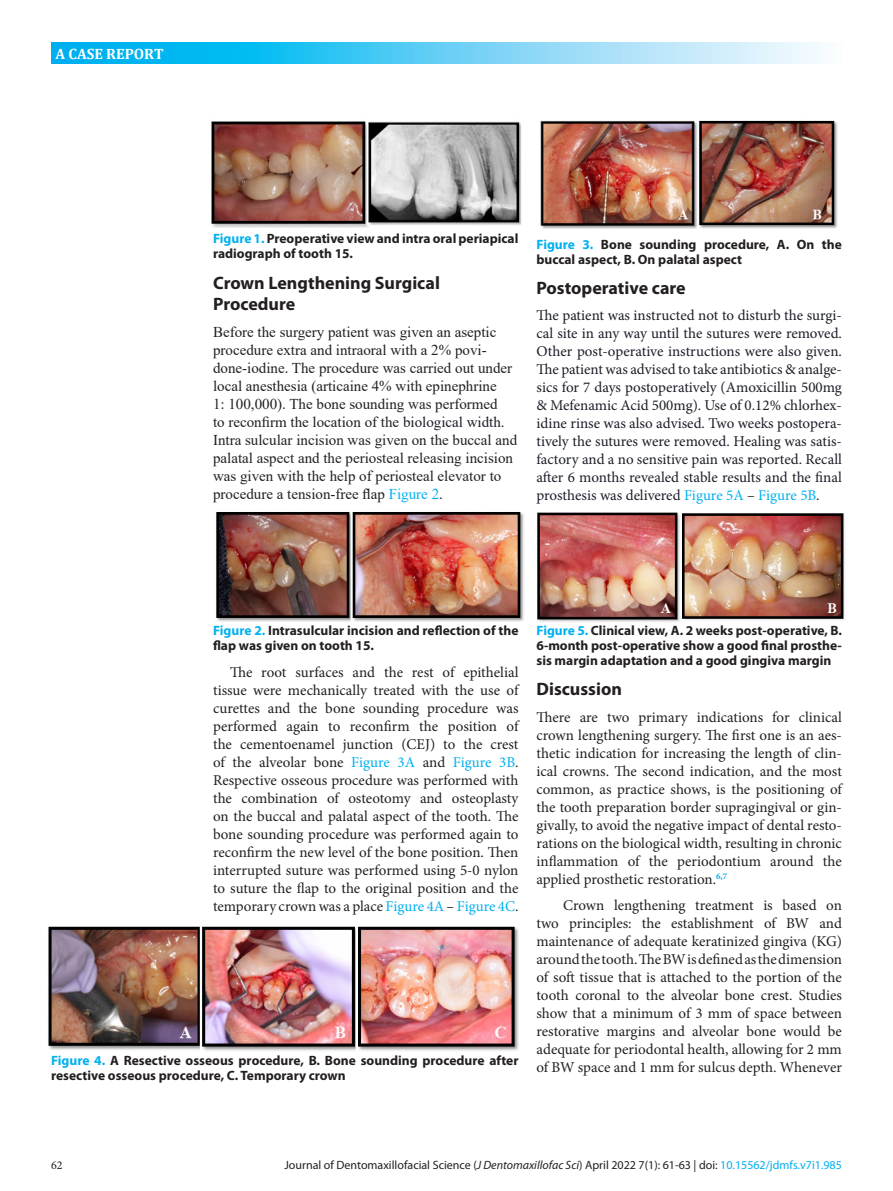
<style>
.page{position:relative;width:893px;height:1191px;background:#fff}
.page>*{position:absolute;margin:0;border:0;box-sizing:border-box;transform-origin:0 0}
.Body_Text{font:700 18px/21.6px "Myriad Pro";color:#231f20}
.Body_Text_Indent{font:15px/18px "Minion Pro";color:#231f20;text-align:justify}
.Body_Text-2{font:15px/18px "Minion Pro";color:#1c1e29;text-align:justify}
.Body_Text-3{font:15px/18px "Minion Pro";letter-spacing:-.005em;color:#231f20;text-align:justify}
.t1{font:15px/18px "Times New Roman";color:#231f20}
.Table_Heading{font:15px/18px "Minion Pro";color:#231f20;text-align:justify}
.t2{font:700 15px "Cambria";letter-spacing:-.005em;color:#fff}
.Table_Heading-2{font:700 13.5px/15px "Myriad Pro";color:#231f20}
.Body_Text_Indent-2{font:700 13.5px/15px "Myriad Pro";color:#231f20}
.Body_Text-4{font:700 13.5px/15px "Myriad Pro";color:#231f20}
.t3{font:12px "Myriad Pro";color:#231f20}
.s1{font-style:inherit}
.s2{color:#00b0f0}
.s3{color:#1c1e29}
.s4{color:#231f20}
.s5{font-style:italic}
.s6{color:#00aeef}
</style>
<div class="page">
<svg style="left:51px;top:43px;width:770px;height:21px;background:#63cff5"></svg>
<img style="left:211px;top:121px;width:310px;height:107px">
<img style="left:216px;top:512px;width:308px;height:110px">
<img style="left:540px;top:120px;width:298px;height:109px">
<img style="left:537px;top:512px;width:308px;height:110px">
<img style="left:48px;top:926px;width:471px;height:125px">
<p class="t2" style="left:56px;top:46px;width:110px">A <span class="s1">C</span>ASE REPORT</p>
<p class="Table_Heading-2" style="left:213px;top:231px;width:307px"><span class="s2">Figure 1.</span> Preoperative view and intra oral periapical radiograph of tooth 15.</p>
<p class="Body_Text" style="left:213px;top:271px;width:228px">Crown Lengthening Surgical<br>Procedure</p>
<p class="t1" style="left:213px;top:322px;width:306px">Before the surgery patient was given an aseptic procedure extra and intraoral with a 2% povi&shy;done-iodine. The procedure was carried out under local anesthesia (articaine 4% with epinephrine<br>1: 100,000). The bone sounding was performed<br>to reconfirm the location of the <span class="s3">biological width</span>.<br>Intra sulcular incision was given on the buccal and palatal aspect and the periosteal releasing incision was given with the help of periosteal elevator to procedure a tension-free flap <span class="s2">Figure 2</span>.</p>
<p class="Body_Text-4" style="left:536px;top:236px;width:307px"><span class="s2">Figure 3.</span> Bone sounding procedure, A. On the buccal aspect, B. On palatal aspect</p>
<p class="Body_Text" style="left:536px;top:276px;width:151px">Postoperative care</p>
<p class="Body_Text-2" style="left:536px;top:306px;width:307px">The patient was instructed not to disturb the surgi&shy;cal site in any way until the sutures were removed.<br>Other post-operative instructions were also given.<br>The patient was advised to take antibiotics &amp; analge&shy;sics for 7 days postoperatively (Amoxicillin 500mg &amp; Mefenamic Acid 500mg). Use of 0.12% chlorhex&shy;idine rinse was also advised. Two weeks postopera&shy;tively the sutures were removed. Healing was satis&shy;factory and a no sensitive pain was reported. Recall after 6 months revealed stable results and the final prosthesis was delivered <span class="s2">Figure 5A</span> <span class="s4">–</span> <span class="s2">Figure 5B</span><span class="s4">.</span></p>
<p class="Body_Text_Indent-2" style="left:213px;top:622px;width:307px"><span class="s2">Figure 2.</span> Intrasulcular incision and reflection of the flap was given on tooth 15.</p>
<p class="Body_Text_Indent" style="left:213px;top:663px;width:307px;text-indent:17px">The root surfaces and the rest of epithelial tissue were mechanically treated with the use of curettes and the bone sounding procedure was performed again to reconfirm the position of the cementoenamel junction (CEJ) to the crest of the alveolar bone <span class="s2">Figure 3A</span> and <span class="s2">Figure 3B</span>.<br>Respective osseous procedure was performed with the combination of osteotomy and osteoplasty on the buccal and palatal aspect of the tooth. The bone sounding procedure was performed again to reconfirm the new level of the bone position. Then interrupted suture was performed using 5-0 nylon to suture the flap to the original position and the temporary crown was a place <span class="s2">Figure 4A</span> – <span class="s2">Figure 4C</span>.</p>
<p class="Table_Heading-2" style="left:51px;top:1052px;width:469px"><span class="s2">Figure 4.</span> A Resective osseous procedure, B. Bone sounding procedure after resective osseous procedure, C. Temporary crown</p>
<p class="Table_Heading-2" style="left:536px;top:622px;width:307px;text-align:justify"><span class="s2">Figure 5.</span> Clinical view, A. 2 weeks post-operative, B.<br>6-month post-operative show a good final prosthe&shy;sis margin adaptation and a good gingiva margin</p>
<p class="Body_Text" style="left:536px;top:678px;width:87px">Discussion</p>
<p class="Body_Text-3" style="left:536px;top:708px;width:307px">There are two primary indications for clinical crown lengthening surgery. The first one is an aes&shy;thetic indication for increasing the length of clin&shy;ical crowns. The second indication, and the most common, as practice shows, is the positioning of the tooth preparation border supragingival or gin&shy;givally, to avoid the negative impact of dental resto&shy;rations on the biological width, resulting in chronic inflammation of the periodontium around the applied prosthetic restoration.<sup>6,7</sup></p>
<p class="Table_Heading" style="left:536px;top:896px;width:307px;text-indent:27px">Crown lengthening treatment is based on two principles: the establishment of BW and maintenance of adequate keratinized gingiva (KG) around the tooth. The BW is defined as the dimension of soft tissue that is attached to the portion of the tooth coronal to the alveolar bone crest. Studies show that a minimum of 3 mm of space between restorative margins and alveolar bone would be adequate for periodontal health, allowing for 2 mm of BW space and 1 mm for sulcus depth. Whenever</p>
<p class="t3" style="left:284px;top:1157px;width:559px">Journal of Dentomaxillofacial Science (<span class="s5">J Dentomaxillofac Sci</span>) April 2022 7(1): 61-63 | doi: <span class="s6">10.15562/jdmfs.v7i1.985</span></p>
</div>
